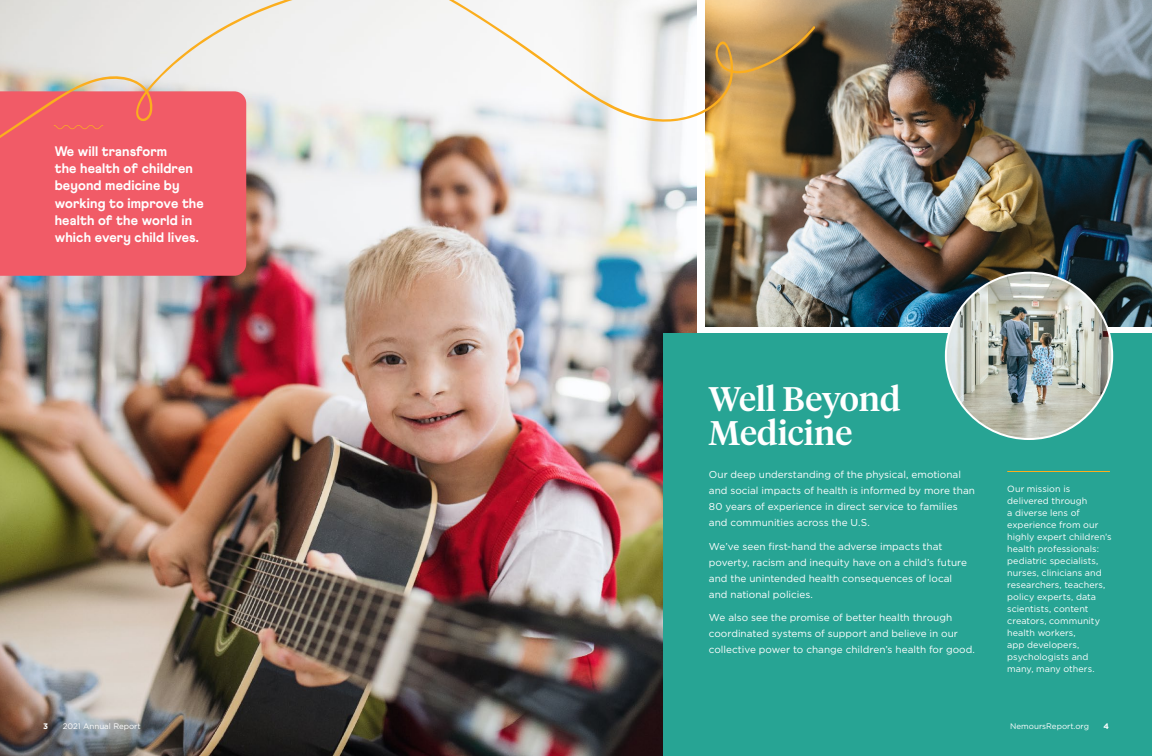
<style>
.page{position:relative;width:1152px;height:756px;background:#fff}
.page>*{position:absolute;margin:0;border:0;box-sizing:border-box;transform-origin:0 0}
.t1{font:500 34px/34px "Tiempos Headline";color:#fff}
.H2_-__Headline_-_Ath{font:800 13.8px/17.3px "Athletics";letter-spacing:.01em;color:#fff}
.P1_-_Body_Copy_-_Got{font:10px/16px "Gotham";color:#fff}
.P2_-_Caption_-_Gotha{font:9px/12px "Gotham";letter-spacing:.005em;color:#fff}
.t2{font:8px "Gotham";color:#fff}
.t3{font:700 8px "Gotham";color:#fff}
</style>
<div class="page">
<img style="left:0;top:196px;width:697px;height:560px">
<img style="left:705px;top:0;width:447px;height:326px">
<div style="left:0;top:196px;width:246px;height:80px;background:#f15b67"></div>
<div style="left:664px;top:333px;width:488px;height:423px;background:#27a494"></div>
<img style="left:0;top:0;width:816px;height:196px">
<img style="left:946px;top:273px;width:166px;height:166px;border-radius:83px">
<hr style="left:1007px;top:471px;width:103px;height:1px;background:#fbae1e">
<p class="H2_-__Headline_-_Ath" style="left:55px;top:143px;width:151px">We will transform<br>the health of children beyond medicine by working to improve the health of the world in which every child lives.</p>
<p class="t1" style="left:708px;top:380px;width:194px">Well Beyond<br>Medicine</p>
<p class="P1_-_Body_Copy_-_Got" style="left:709px;top:467px;width:268px">Our deep understanding of the physical, emotional and social impacts of health is informed by more than 80 years of experience in direct service to families and communities across the U.S.</p>
<p class="P1_-_Body_Copy_-_Got" style="left:709px;top:538px;width:260px">We’ve seen first-hand the adverse impacts that poverty, racism and inequity have on a child’s future and the unintended health consequences of local and national policies.</p>
<p class="P1_-_Body_Copy_-_Got" style="left:709px;top:609px;width:268px">We also see the promise of better health through coordinated systems of support and believe in our collective power to change children’s health for good.</p>
<p class="P2_-_Caption_-_Gotha" style="left:1007px;top:483px;width:106px">Our mission is delivered through<br>a diverse lens of experience from our highly expert children’s health professionals: pediatric specialists, nurses, clinicians and researchers, teachers, policy experts, data scientists, content creators, community health workers,<br>app developers, psychologists and many, many others.</p>
<p class="t3" style="left:43px;top:721px;width:6px">3</p>
<p class="t2" style="left:63px;top:722px;width:80px">2021 Annual Report</p>
<p class="t2" style="left:1010px;top:722px;width:80px">NemoursReport.org</p>
<p class="t3" style="left:1104px;top:721px;width:7px">4</p>
</div>
